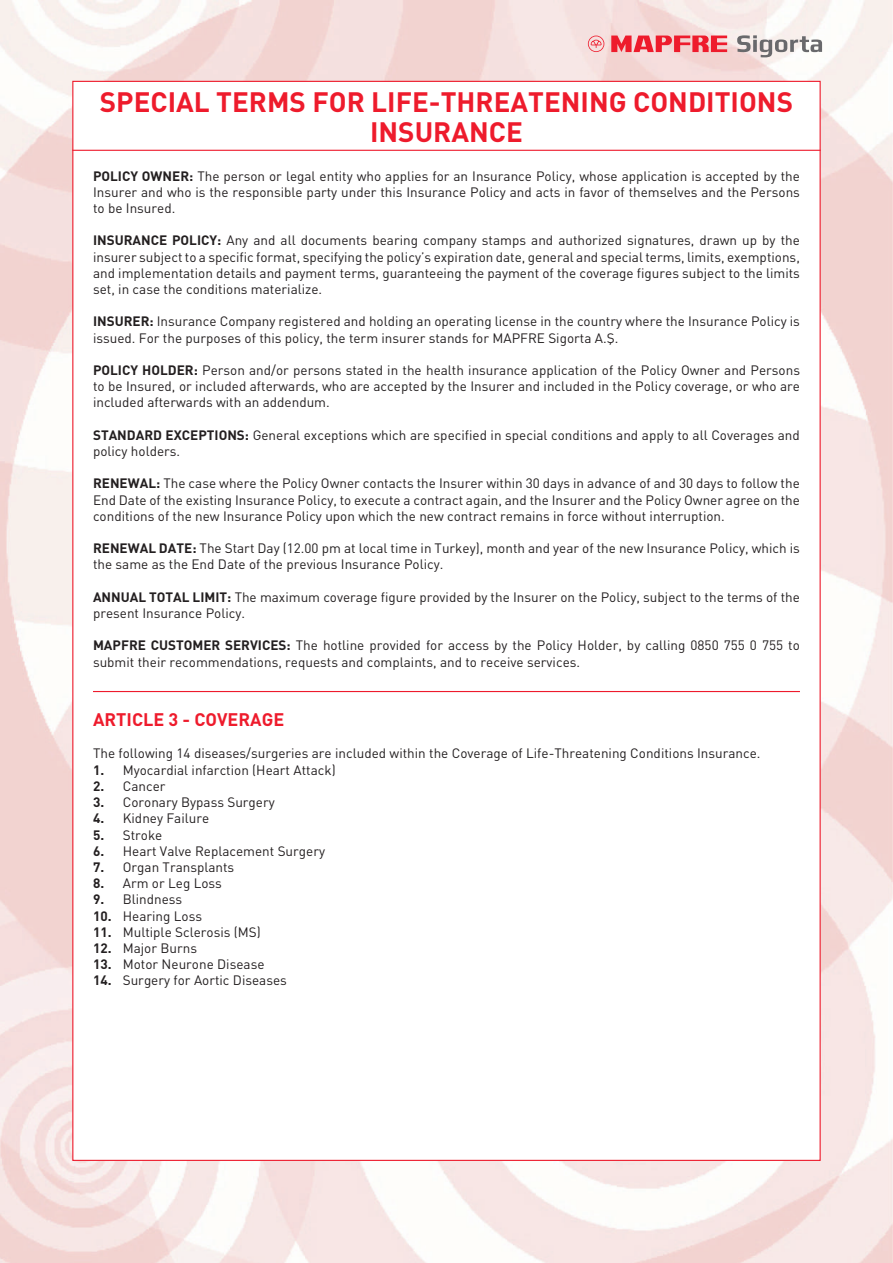
<style>
.page{position:relative;width:893px;height:1263px;background:#fff}
.page>*{position:absolute;margin:0;border:0;box-sizing:border-box;transform-origin:0 0}
.t1{font:27.75px/30px "DINT Bold";color:#ee1b2c;text-align:center}
.t2{font:18px "DINT Bold";color:#ee1b2c}
.t3{font:13.5px/16.2px "DINT";color:#231f20}
.s1{font-family:"DINT Bold"}
</style>
<div class="page">
<img style="left:0;top:0;width:893px;height:1263px">
<svg style="left:588px;top:36px;width:16px;height:16px"></svg>
<svg style="left:611px;top:36px;width:116px;height:16px;background:#ef616b"></svg>
<svg style="left:737px;top:35px;width:85px;height:22px"></svg>
<div style="left:72px;top:81px;width:749px;height:1080px;background:#fff;border:1px solid #ee1b2c"></div>
<hr style="left:72px;top:150px;width:749px;height:1px;background:#ee1b2c">
<hr style="left:93px;top:691px;width:707px;height:1px;background:#ee1b2c">
<h1 class="t1" style="left:100px;top:86px;width:695px">SPECIAL TERMS FOR LIFE-THREATENING CONDITIONS<br>INSURANCE</h1>
<p class="t3" style="left:93px;top:167px;width:708px;text-align:justify"><span class="s1">POLICY OWNER:</span> The person or legal entity who applies for an Insurance Policy, whose application is accepted by the Insurer and who is the responsible party under this Insurance Policy and acts in favor of themselves and the Persons to be Insured.</p>
<p class="t3" style="left:93px;top:232px;width:708px;text-align:justify"><span class="s1">INSURANCE POLICY:</span> Any and all documents bearing company stamps and authorized signatures, drawn up by the insurer subject to a specific format, specifying the policy’s expiration date, general and special terms, limits, exemptions, and implementation details and payment terms, guaranteeing the payment of the coverage figures subject to the limits set, in case the conditions materialize.</p>
<p class="t3" style="left:93px;top:313px;width:708px"><span class="s1">INSURER:</span> Insurance Company registered and holding an operating license in the country where the Insurance Policy is issued. For the purposes of this policy, the term insurer stands for MAPFRE Sigorta A.Ş.</p>
<p class="t3" style="left:93px;top:362px;width:708px;text-align:justify"><span class="s1">POLICY HOLDER:</span> Person and/or persons stated in the health insurance application of the Policy Owner and Persons to be Insured, or included afterwards, who are accepted by the Insurer and included in the Policy coverage, or who are included afterwards with an addendum.</p>
<p class="t3" style="left:93px;top:427px;width:708px"><span class="s1">STANDARD EXCEPTIONS:</span> General exceptions which are specified in special conditions and apply to all Coverages and policy holders.</p>
<p class="t3" style="left:93px;top:475px;width:708px;text-align:justify"><span class="s1">RENEWAL:</span> The case where the Policy Owner contacts the Insurer within 30 days in advance of and 30 days to follow the End Date of the existing Insurance Policy, to execute a contract again, and the Insurer and the Policy Owner agree on the conditions of the new Insurance Policy upon which the new contract remains in force without interruption.</p>
<p class="t3" style="left:93px;top:540px;width:708px"><span class="s1">RENEWAL DATE:</span> The Start Day (12.00 pm at local time in Turkey), month and year of the new Insurance Policy, which is the same as the End Date of the previous Insurance Policy.</p>
<p class="t3" style="left:93px;top:589px;width:708px"><span class="s1">ANNUAL TOTAL LIMIT:</span> The maximum coverage figure provided by the Insurer on the Policy, subject to the terms of the present Insurance Policy.</p>
<p class="t3" style="left:93px;top:637px;width:708px"><span class="s1">MAPFRE CUSTOMER SERVICES:</span> The hotline provided for access by the Policy Holder, by calling 0850 755 0 755 to submit their recommendations, requests and complaints, and to receive services.</p>
<h2 class="t2" style="left:93px;top:708px;width:193px">ARTICLE 3 - COVERAGE</h2>
<p class="t3" style="left:93px;top:745px;width:669px">The following 14 diseases/surgeries are included within the Coverage of Life-Threatening Conditions Insurance.</p>
<p class="t3" style="left:93px;top:761px;width:244px"><span class="s1">1.</span> Myocardial infarction (Heart Attack)</p>
<p class="t3" style="left:93px;top:778px;width:74px"><span class="s1">2.</span> Cancer</p>
<p class="t3" style="left:93px;top:794px;width:183px"><span class="s1">3.</span> Coronary Bypass Surgery</p>
<p class="t3" style="left:93px;top:810px;width:118px"><span class="s1">4.</span> Kidney Failure</p>
<p class="t3" style="left:93px;top:826px;width:71px"><span class="s1">5.</span> Stroke</p>
<p class="t3" style="left:93px;top:842px;width:234px"><span class="s1">6.</span> Heart Valve Replacement Surgery</p>
<p class="t3" style="left:93px;top:859px;width:143px"><span class="s1">7.</span> Organ Transplants</p>
<p class="t3" style="left:93px;top:875px;width:130px"><span class="s1">8.</span> Arm or Leg Loss</p>
<p class="t3" style="left:93px;top:891px;width:91px"><span class="s1">9.</span> Blindness</p>
<p class="t3" style="left:93px;top:907px;width:111px"><span class="s1">10.</span> Hearing Loss</p>
<p class="t3" style="left:93px;top:923px;width:169px"><span class="s1">11.</span> Multiple Sclerosis (MS)</p>
<p class="t3" style="left:93px;top:940px;width:106px"><span class="s1">12.</span> Major Burns</p>
<p class="t3" style="left:93px;top:956px;width:173px"><span class="s1">13.</span> Motor Neurone Disease</p>
<p class="t3" style="left:93px;top:972px;width:195px"><span class="s1">14.</span> Surgery for Aortic Diseases</p>
</div>
